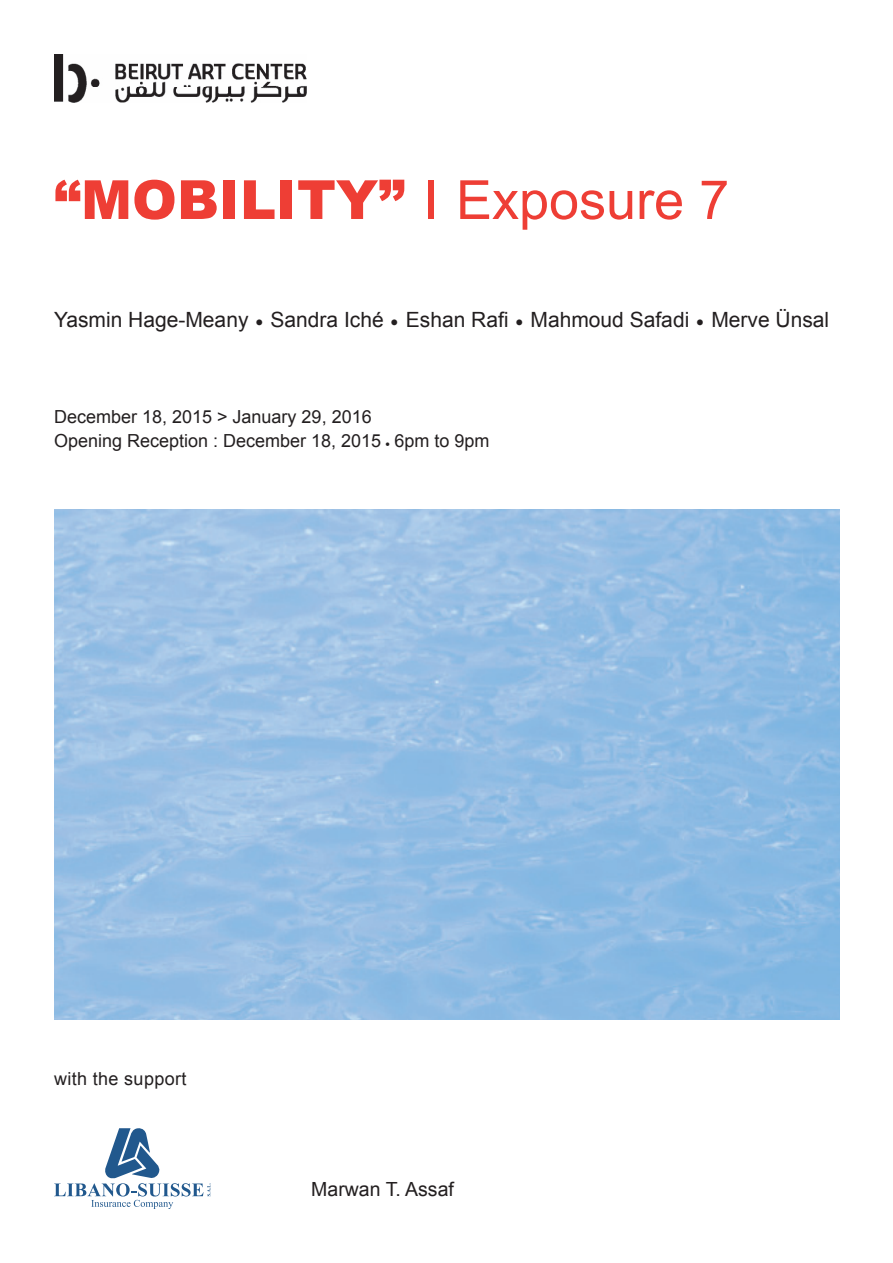
<style>
.page{position:relative;width:893px;height:1263px;background:#fff}
.page>*{position:absolute;margin:0;border:0;box-sizing:border-box;transform-origin:0 0}
.t1{font:900 54px "Arial";color:#ee3e35}
.t2{font:italic 30px "Adobe Arabic";color:#231f20}
.t3{font:21px "Arial";color:#231f20}
.t4{font:19.5px "Arial";color:#231f20}
.t5{font:18px/24px "Arial";color:#231f20}
.t6{font:18px "Arial";letter-spacing:.02em;color:#231f20}
.s1{font-weight:400}
.s2{font-family:"Adobe Arabic";font-style:italic}
</style>
<div class="page">
<img style="left:54px;top:54px;width:252px;height:49px">
<svg style="left:54px;top:1128px;width:157px;height:81px"></svg>
<h1 class="t1" style="left:54px;top:160px;width:677px">“MOBILITY” <span class="s1">I Exposure 7</span></h1>
<p class="t3" style="left:54px;top:306px;width:196px">Yasmin Hage-Meany</p>
<h2 class="t2" style="left:255px;top:299px;width:10px">•</h2>
<p class="t3" style="left:271px;top:306px;width:115px">Sandra Iché</p>
<h2 class="t2" style="left:390px;top:299px;width:10px">•</h2>
<p class="t3" style="left:406px;top:306px;width:104px">Eshan Rafi</p>
<h2 class="t2" style="left:515px;top:299px;width:10px">•</h2>
<p class="t3" style="left:531px;top:306px;width:160px">Mahmoud Safadi</p>
<h2 class="t2" style="left:696px;top:299px;width:10px">•</h2>
<p class="t3" style="left:711px;top:306px;width:119px">Merve Ünsal</p>
<p class="t5" style="left:54px;top:405px;width:437px">December 18, 2015 &gt; January 29, 2016<br>Opening Reception : December 18, 2015 6<span class="s2">•</span> pm to 9pm</p>
<p class="t6" style="left:54px;top:1067px;width:134px">with the support</p>
<p class="t4" style="left:311px;top:1176px;width:144px">Marwan .T Assaf</p>
</div>
